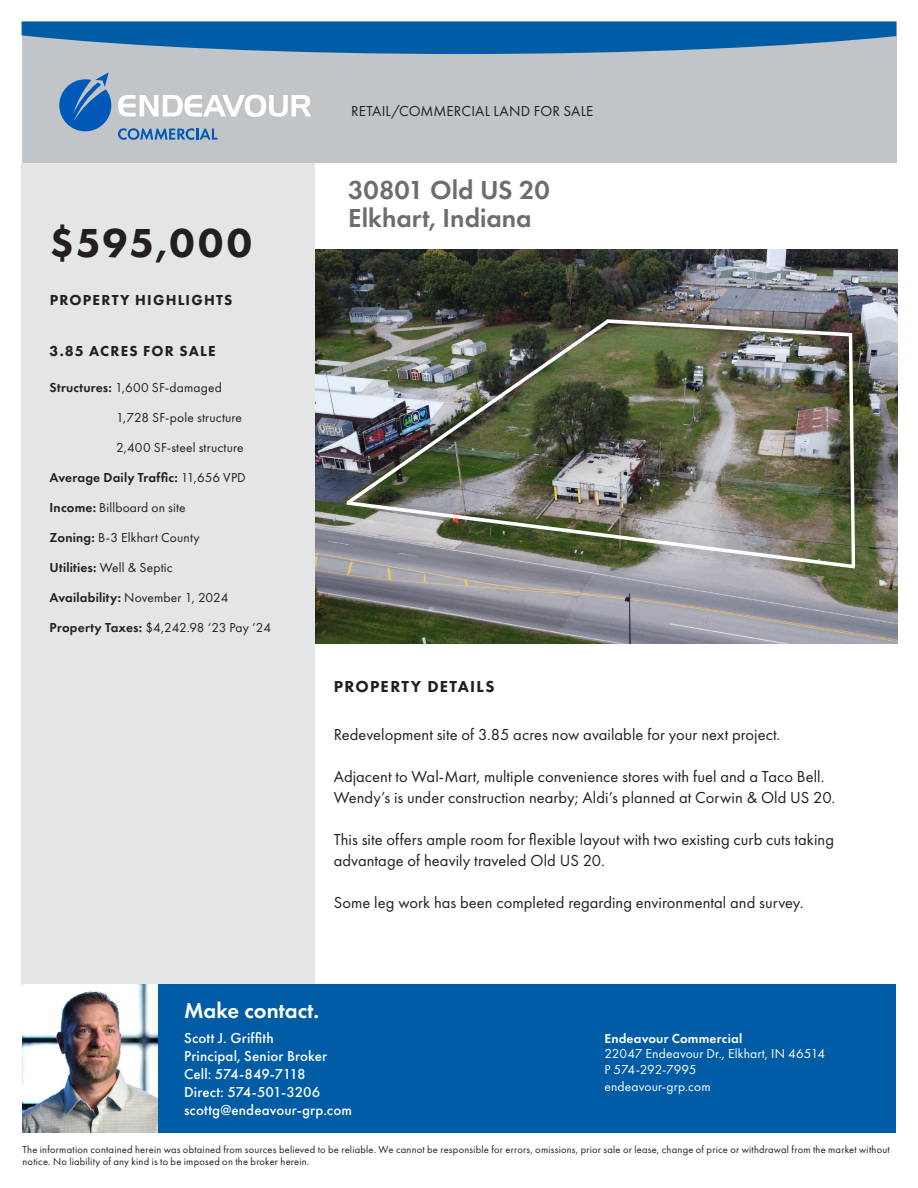
<style>
.page{position:relative;width:918px;height:1188px;background:#fff}
.page>*{position:absolute;margin:0;border:0;box-sizing:border-box;transform-origin:0 0}
.Price{font:800 42px "Futura PT";letter-spacing:.06em;color:#231f20}
.Address{font:600 27px "Futura PT";color:#6c6d70}
.t1{font:600 22.5px "Futura PT";color:#fff}
.t2{font:16.5px/21px "Futura PT";letter-spacing:.005em;color:#231f20}
.Subhead{font:800 16.5px "Futura PT";letter-spacing:.075em;color:#231f20}
.t3{font:500 15px "Futura PT";letter-spacing:.01em;color:#fff}
.Subhead-2{font:800 15px "Futura PT";letter-spacing:.08em;color:#231f20}
.t4{font:15px "Futura PT";letter-spacing:.01em;color:#231f20}
.t5{font:500 15px "Futura PT";letter-spacing:-.015em;color:#fff}
.t6{font:13.5px "Futura PT";letter-spacing:.01em;color:#231f20}
.t7{font:13.5px "Futura PT";letter-spacing:.01em;color:#fff}
.t8{font:13.5px "Futura PT";letter-spacing:-.015em;color:#231f20}
.t9{font:600 13.5px "Futura PT";letter-spacing:.015em;color:#231f20}
.t10{font:600 13.5px "Futura PT";letter-spacing:.015em;color:#fff}
.t11{font:13.5px "Futura PT";letter-spacing:-.01em;color:#fff}
.t12{font:10.5px/12px "Futura PT";letter-spacing:.02em;color:#231f20}
.s1{font-weight:600}
.s2{font-weight:400}
</style>
<div class="page">
<div style="left:22px;top:22px;width:874px;height:141px;background:#c1c5c7"></div>
<svg style="left:22px;top:22px;width:874px;height:118px"></svg>
<img style="left:315px;top:250px;width:583px;height:394px">
<img style="left:343px;top:317px;width:516px;height:254px">
<img style="left:344px;top:316px;width:269px;height:191px">
<div style="left:22px;top:163px;width:293px;height:823px;background:#e4e5e6"></div>
<div style="left:54px;top:984px;width:842px;height:149px;background:#015ca6"></div>
<img style="left:22px;top:984px;width:135px;height:148px">
<p class="Price" style="left:50px;top:216px;width:204px">$595,000</p>
<p class="Subhead-2" style="left:50px;top:290px;width:184px">PROPERTY HIGHLIGHTS</p>
<p class="Subhead-2" style="left:50px;top:341px;width:167px">3.85 ACRES FOR SALE</p>
<p class="t6" style="left:50px;top:380px;width:174px"><span class="s1">Structures:</span> 1,600 SF-damaged</p>
<p class="t6" style="left:116px;top:410px;width:127px">1,728 SF-pole structure</p>
<p class="t6" style="left:116px;top:440px;width:129px">2,400 SF-steel structure</p>
<p class="t9" style="left:50px;top:469px;width:198px">Average Daily Traffic: <span class="s2">11,656 VPD</span></p>
<p class="t6" style="left:50px;top:500px;width:138px"><span class="s1">Income:</span> Billboard on site</p>
<p class="t6" style="left:50px;top:530px;width:152px"><span class="s1">Zoning:</span> B-3 Elkhart County</p>
<p class="t6" style="left:50px;top:560px;width:125px"><span class="s1">Utilities:</span> Well &amp; Septic</p>
<p class="t6" style="left:50px;top:590px;width:180px"><span class="s1">Availability:</span> November 1, 2024</p>
<p class="t8" style="left:50px;top:620px;width:223px"><span class="s1">Property Taxes:</span> $4,242.98 ‘23 Pay ‘24</p>
<p class="t4" style="left:351px;top:102px;width:244px">RETAIL/COMMERCIAL LAND FOR SALE</p>
<p class="Address" style="left:348px;top:173px;width:203px">30801 Old US 20</p>
<p class="Address" style="left:348px;top:201px;width:185px">Elkhart, Indiana</p>
<p class="Subhead" style="left:334px;top:676px;width:162px">PROPERTY DETAILS</p>
<p class="t2" style="left:334px;top:724px;width:448px">Redevelopment site of 3.85 acres now available for your next project.</p>
<p class="t2" style="left:334px;top:766px;width:503px">Adjacent to Wal-Mart, multiple convenience stores with fuel and a Taco Bell.<br>Wendy’s is under construction nearby; Aldi’s planned at Corwin &amp; Old US 20.</p>
<p class="t2" style="left:334px;top:829px;width:502px">This site offers ample room for flexible layout with two existing curb cuts taking advantage of heavily traveled Old US 20.</p>
<p class="t2" style="left:334px;top:892px;width:471px">Some leg work has been completed regarding environmental and survey.</p>
<p class="t1" style="left:184px;top:996px;width:137px">Make contact.</p>
<p class="t3" style="left:184px;top:1029px;width:91px">Scott J. Griffith</p>
<p class="t3" style="left:184px;top:1047px;width:145px">Principal, Senior Broker</p>
<p class="t5" style="left:184px;top:1065px;width:123px">Cell: 574-849-7118</p>
<p class="t3" style="left:184px;top:1083px;width:138px">Direct: 574-501-3206</p>
<p class="t3" style="left:184px;top:1101px;width:170px">scottg@endeavour-grp.com</p>
<p class="t10" style="left:604px;top:1030px;width:139px">Endeavour Commercial</p>
<p class="t7" style="left:604px;top:1045px;width:222px">22047 Endeavour Dr., Elkhart, IN 46514</p>
<p class="t11" style="left:604px;top:1062px;width:94px">P 574-292-7995</p>
<p class="t7" style="left:604px;top:1078px;width:108px">endeavour-grp.com</p>
<p class="t12" style="left:22px;top:1143px;width:869px">The information contained herein was obtained from sources believed to be reliable. We cannot be responsible for errors, omissions, prior sale or lease, change of price or withdrawal from the market without notice. No liability of any kind is to be imposed on the broker herein.</p>
</div>
